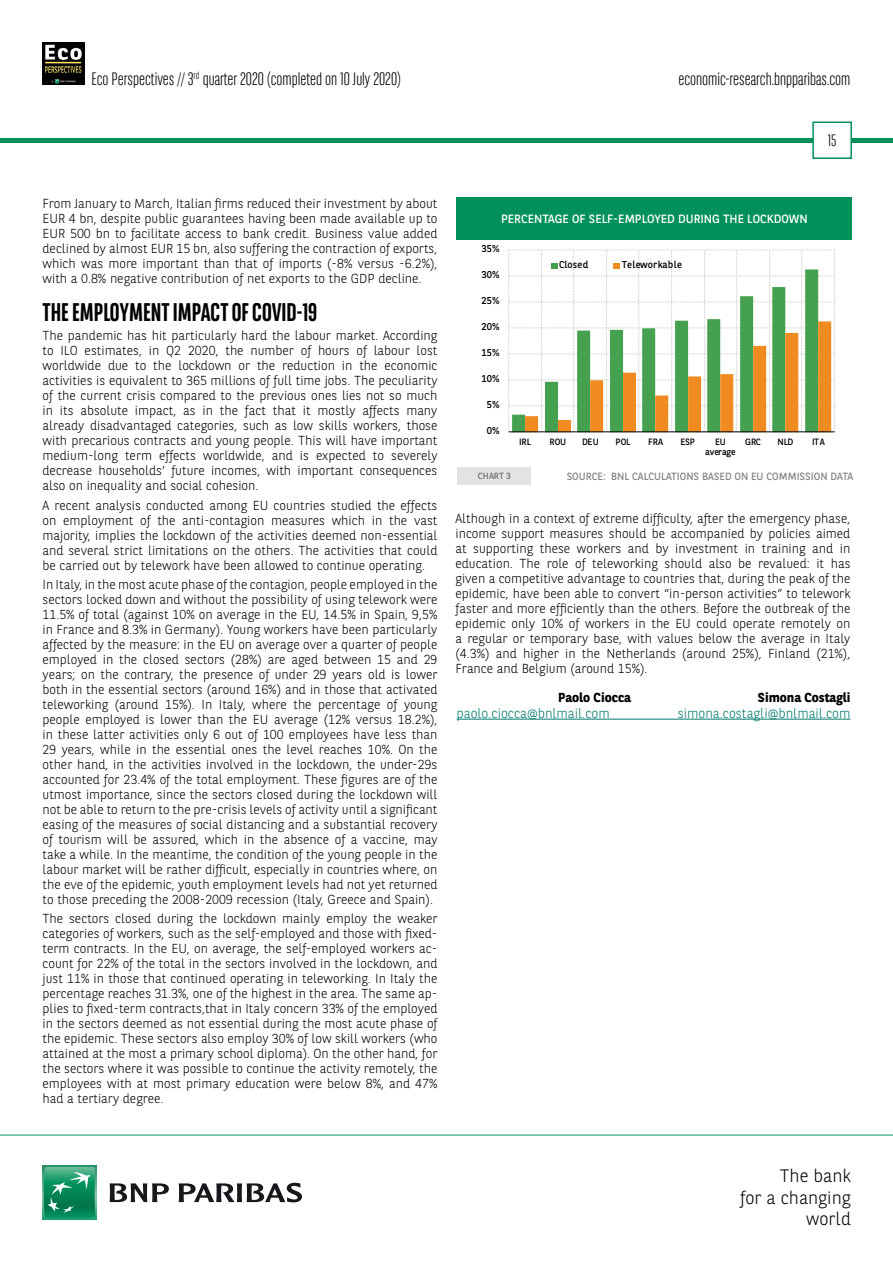
<style>
.page{position:relative;width:893px;height:1263px;background:#fff}
.page>*{position:absolute;margin:0;border:0;box-sizing:border-box;transform-origin:0 0}
.t1{font:700 25.5px "BNPP Sans Condensed";color:#000}
.t2{font:300 18px "BNPP Sans Condensed";color:#000}
.t3{font:300 18px/21.6px "BNPP Sans";color:#000;text-align:right}
.t4{font:300 16.5px "BNPP Sans Condensed";color:#000}
.t5{font:300 13.5px "BNPP Sans";color:#00796c}
.t6{font:300 13.05px/15px "BNPP Sans";color:#000;text-align:justify}
.t7{font:700 13.05px "BNPP Sans";color:#000}
.t8{font:12px "BNPP Sans";color:#fff}
.t9{font:10.5px "BNPP Sans";color:#878787}
.t10{font:9.9px "BNPP Sans";letter-spacing:.01em;color:#000}
.t11{font:9.15px/10.6px "BNPP Sans";letter-spacing:-.015em;color:#000;text-align:center}
.t12{font:9px "BNPP Sans";color:#706f6f}
</style>
<div class="page">
<hr style="left:1px;top:138px;width:892px;height:4px;background:#00915b">
<svg style="left:812px;top:121px;width:41px;height:38px"></svg>
<img style="left:43px;top:43px;width:42px;height:42px">
<svg style="left:43px;top:1166px;width:53px;height:53px"></svg>
<svg style="left:44px;top:1167px;width:51px;height:51px;background:#26996e"></svg>
<svg style="left:110px;top:1183px;width:59px;height:19px"></svg>
<svg style="left:179px;top:1183px;width:123px;height:19px"></svg>
<hr style="left:0;top:1135px;width:893px;height:1px;background:#00915b">
<hr style="left:457px;top:719px;width:393px;height:1px;background:#00796c">
<svg style="left:508px;top:250px;width:327px;height:182px"></svg>
<div style="left:457px;top:198px;width:395px;height:42px;background:#00915b"></div>
<div style="left:458px;top:467px;width:73px;height:17px;background:#e3e3e3"></div>
<h2 class="t2" style="left:91px;top:67px;width:311px">Eco Perspectives // 3<sup>rd</sup> quarter 2020 (completed on 10 July 2020)</h2>
<h2 class="t2" style="left:678px;top:67px;width:174px">economic-research.bnpparibas.com</h2>
<p class="t4" style="left:828px;top:130px;width:10px">15</p>
<p class="t6" style="left:43px;top:195px;width:396px">From January to March, Italian firms reduced their investment by about EUR 4 bn, despite public guarantees having been made available up to EUR 500 bn to facilitate access to bank credit. Business value added declined by almost EUR 15 bn, also suffering the contraction of exports, which was more important than that of imports (-8% versus -6.2%), with a 0.8% negative contribution of net exports to the GDP decline.</p>
<h1 class="t1" style="left:43px;top:297px;width:276px">THE EMPLOYMENT IMPACT OF COVID-19</h1>
<p class="t6" style="left:43px;top:328px;width:396px">The pandemic has hit particularly hard the labour market. According to ILO estimates, in Q2 2020, the number of hours of labour lost worldwide due to the lockdown or the reduction in the economic activities is equivalent to 365 millions of full time jobs. The peculiarity of the current crisis compared to the previous ones lies not so much in its absolute impact, as in the fact that it mostly affects many already disadvantaged categories, such as low skills workers, those with precarious contracts and young people. This will have important medium-long term effects worldwide, and is expected to severely decrease households’ future incomes, with important consequences also on inequality and social cohesion.</p>
<p class="t6" style="left:43px;top:497px;width:396px">A recent analysis conducted among EU countries studied the effects on employment of the anti-contagion measures which in the vast majority, implies the lockdown of the activities deemed non-essential and several strict limitations on the others. The activities that could be carried out by telework have been allowed to continue operating.</p>
<p class="t6" style="left:43px;top:576px;width:396px">In Italy, in the most acute phase of the contagion, people employed in the sectors locked down and without the possibility of using telework were 11.5% of total (against 10% on average in the EU, 14.5% in Spain, 9,5% in France and 8.3% in Germany). Young workers have been particularly affected by the measure: in the EU on average over a quarter of people employed in the closed sectors (28%) are aged between 15 and 29 years; on the contrary, the presence of under 29 years old is lower both in the essential sectors (around 16%) and in those that activated teleworking (around 15%). In Italy, where the percentage of young people employed is lower than the EU average (12% versus 18.2%), in these latter activities only 6 out of 100 employees have less than 29 years, while in the essential ones the level reaches 10%. On the other hand, in the activities involved in the lockdown, the under-29s accounted for 23.4% of the total employment. These figures are of the utmost importance, since the sectors closed during the lockdown will not be able to return to the pre-crisis levels of activity until a significant easing of the measures of social distancing and a substantial recovery of tourism will be assured, which in the absence of a vaccine, may take a while. In the meantime, the condition of the young people in the labour market will be rather difficult, especially in countries where, on the eve of the epidemic, youth employment levels had not yet returned to those preceding the 2008-2009 recession (Italy, Greece and Spain).</p>
<p class="t6" style="left:43px;top:910px;width:396px">The sectors closed during the lockdown mainly employ the weaker categories of workers, such as the self-employed and those with fixed&shy;term contracts. In the EU, on average, the self-employed workers ac&shy;count for 22% of the total in the sectors involved in the lockdown, and just 11% in those that continued operating in teleworking. In Italy the percentage reaches 31.3%, one of the highest in the area. The same ap&shy;plies to fixed-term contracts,that in Italy concern 33% of the employed in the sectors deemed as not essential during the most acute phase of the epidemic. These sectors also employ 30% of low skill workers (who attained at the most a primary school diploma). On the other hand, for the sectors where it was possible to continue the activity remotely, the employees with at most primary education were below 8%, and 47% had a tertiary degree.</p>
<p class="t8" style="left:501px;top:211px;width:308px">PERCENTAGE OF SELF-EMPLOYED DURING THE LOCKDOWN</p>
<p class="t10" style="left:481px;top:242px;width:20px">35%</p>
<p class="t10" style="left:481px;top:268px;width:20px">30%</p>
<p class="t10" style="left:481px;top:294px;width:20px">25%</p>
<p class="t10" style="left:481px;top:320px;width:20px">20%</p>
<p class="t10" style="left:481px;top:346px;width:20px">15%</p>
<p class="t10" style="left:481px;top:372px;width:20px">10%</p>
<p class="t10" style="left:487px;top:398px;width:14px">5%</p>
<p class="t10" style="left:487px;top:423px;width:14px">0%</p>
<p class="t10" style="left:559px;top:257px;width:31px">Closed</p>
<p class="t10" style="left:622px;top:257px;width:61px">Teleworkable</p>
<p class="t11" style="left:519px;top:436px;width:13px">IRL</p>
<p class="t11" style="left:549px;top:436px;width:18px">ROU</p>
<p class="t11" style="left:582px;top:436px;width:18px">DEU</p>
<p class="t11" style="left:615px;top:436px;width:16px">POL</p>
<p class="t11" style="left:648px;top:436px;width:16px">FRA</p>
<p class="t11" style="left:681px;top:436px;width:16px">ESP</p>
<p class="t11" style="left:705px;top:436px;width:32px">EU average</p>
<p class="t11" style="left:745px;top:436px;width:17px">GRC</p>
<p class="t11" style="left:778px;top:436px;width:17px">NLD</p>
<p class="t11" style="left:812px;top:436px;width:14px">ITA</p>
<p class="t12" style="left:478px;top:470px;width:35px">CHART 3</p>
<p class="t9" style="left:567px;top:470px;width:288px">SOURCE: BNL CALCULATIONS BASED ON EU COMMISSION DATA</p>
<p class="t6" style="left:455px;top:510px;width:396px">Although in a context of extreme difficulty, after the emergency phase, income support measures should be accompanied by policies aimed at supporting these workers and by investment in training and in education. The role of teleworking should also be revalued: it has given a competitive advantage to countries that, during the peak of the epidemic, have been able to convert “in-person activities” to telework faster and more efficiently than the others. Before the outbreak of the epidemic only 10% of workers in the EU could operate remotely on a regular or temporary base, with values below the average in Italy (4.3%) and higher in the Netherlands (around 25%), Finland (21%), France and Belgium (around 15%).</p>
<p class="t7" style="left:558px;top:688px;width:74px">Paolo Ciocca</p>
<p class="t7" style="left:758px;top:688px;width:94px">Simona Costagli</p>
<p class="t5" style="left:457px;top:704px;width:155px">paolo.ciocca@bnlmail.com</p>
<p class="t5" style="left:678px;top:704px;width:174px">simona.costagli@bnlmail.com</p>
<h2 class="t3" style="left:740px;top:1164px;width:112px">The bank<br>for a changing world</h2>
</div>
